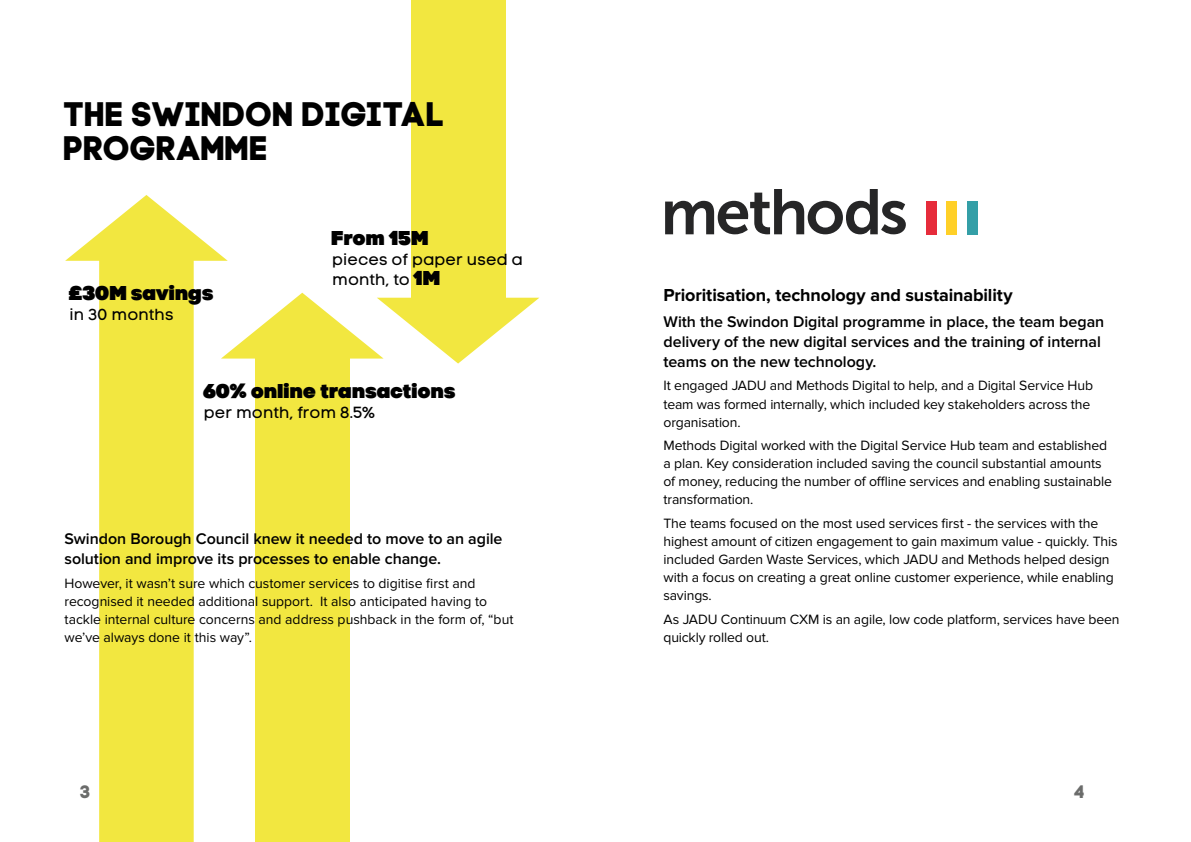
<style>
.page{position:relative;width:1191px;height:842px;background:#fff}
.page>*{position:absolute;margin:0;border:0;box-sizing:border-box;transform-origin:0 0}
.t1{font:34px/34px "Code Pro Bold";color:#000}
.t2{font:20px "Code Pro Black LC";letter-spacing:.005em;color:#000}
.t3{font:700 18px "Proxima Nova";letter-spacing:-.005em;color:#000}
.t4{font:18px "Code Pro Bold";color:#6b6c6b}
.t5{font:600 16px/20px "Proxima Nova";letter-spacing:-.005em;color:#000}
.t6{font:16px/20px "Code Pro LC";color:#000}
.t7{font:14px/18px "Proxima Nova";letter-spacing:-.01em;color:#000}
.s1{font-family:"Code Pro Black LC";font-size:20px}
</style>
<div class="page">
<svg style="left:65px;top:195px;width:163px;height:647px;fill:#f2e740"></svg>
<div style="left:255px;top:353px;width:94px;height:489px;background:#f2e740"></div>
<div style="left:411px;top:0;width:94px;height:303px;background:#f2e740"></div>
<svg style="left:221px;top:293px;width:318px;height:71px"></svg>
<svg style="left:665px;top:189px;width:241px;height:45px"></svg>
<div style="left:926px;top:201px;width:10px;height:33px;background:#e62c3b"></div>
<div style="left:946px;top:201px;width:11px;height:33px;background:#ffd028"></div>
<div style="left:967px;top:201px;width:10px;height:33px;background:#349fa7"></div>
<h1 class="t1" style="left:65px;top:96px;width:382px">THE SWINDON DIGITAL<br>PROGRAMME</h1>
<h2 class="t2" style="left:69px;top:281px;width:146px">£30M savings</h2>
<p class="t6" style="left:69px;top:304px;width:105px">in 30 months</p>
<h2 class="t2" style="left:332px;top:226px;width:98px">From 15M</h2>
<p class="t6" style="left:332px;top:250px;width:192px">pieces of paper used a month, to <span class="s1">1M</span></p>
<h2 class="t2" style="left:204px;top:378px;width:253px">60% online transactions</h2>
<p class="t6" style="left:204px;top:402px;width:173px">per month, from 8.5%</p>
<p class="t5" style="left:65px;top:529px;width:439px">Swindon Borough Council knew it needed to move to an agile solution and improve its processes to enable change.</p>
<p class="t7" style="left:65px;top:574px;width:450px">However, it wasn’t sure which customer services to digitise first and recognised it needed additional support. It also anticipated having to tackle internal culture concerns and address pushback in the form of, “but we’ve always done it this way”.</p>
<p class="t3" style="left:663px;top:285px;width:350px">Prioritisation, technology and sustainability</p>
<p class="t5" style="left:663px;top:312px;width:442px">With the Swindon Digital programme in place, the team began delivery of the new digital services and the training of internal teams on the new technology.</p>
<p class="t7" style="left:663px;top:377px;width:431px">It engaged JADU and Methods Digital to help, and a Digital Service Hub team was formed internally, which included key stakeholders across the organisation.</p>
<p class="t7" style="left:663px;top:437px;width:450px">Methods Digital worked with the Digital Service Hub team and established a plan. Key consideration included saving the council substantial amounts of money, reducing the number of offline services and enabling sustainable transformation.</p>
<p class="t7" style="left:663px;top:514px;width:455px">The teams focused on the most used services first - the services with the highest amount of citizen engagement to gain maximum value - quickly. This included Garden Waste Services, which JADU and Methods helped design with a focus on creating a great online customer experience, while enabling savings.</p>
<p class="t7" style="left:663px;top:610px;width:457px">As JADU Continuum CXM is an agile, low code platform, services have been quickly rolled out.</p>
<p class="t4" style="left:80px;top:780px;width:12px">3</p>
<p class="t4" style="left:1074px;top:780px;width:12px">4</p>
</div>
